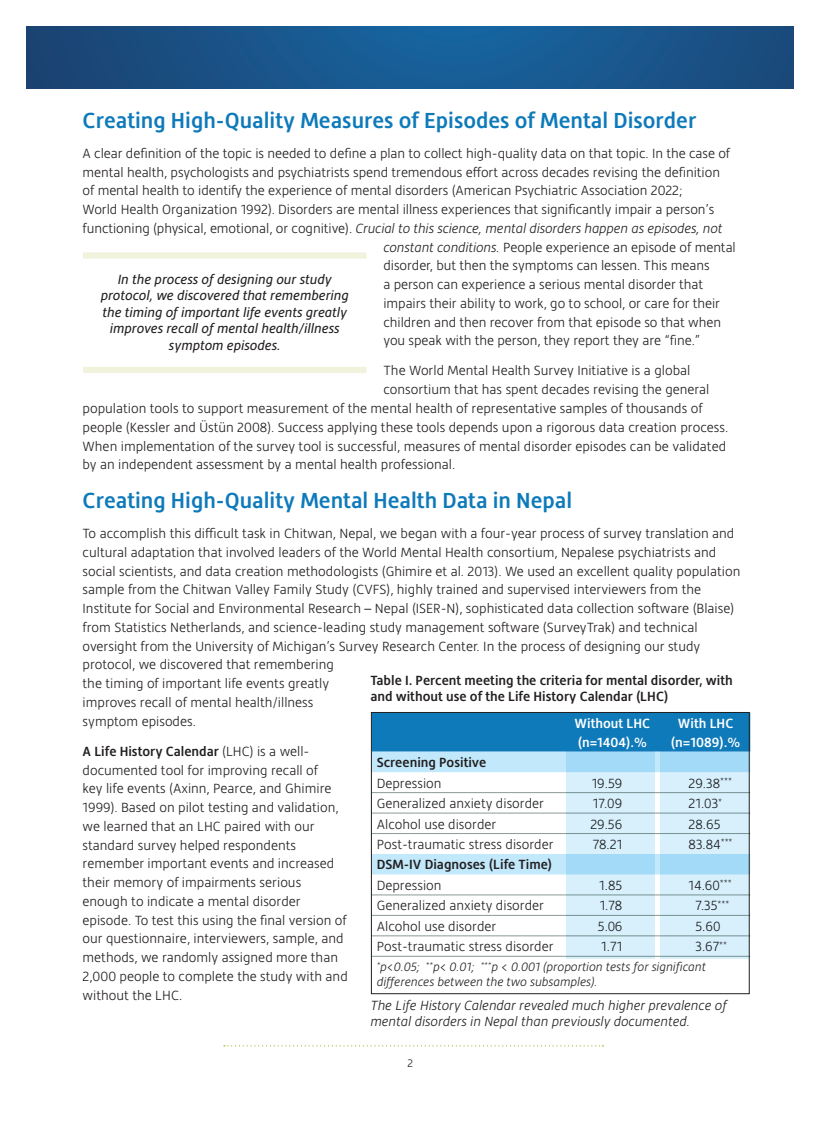
<style>
.page{position:relative;width:820px;height:1128px;background:#fff}
.page>*{position:absolute;margin:0;border:0;box-sizing:border-box;transform-origin:0 0}
.Article_title{font:500 22.5px "Hedley New";color:#0e7aba}
.body_text{font:300 13.75px/18.8px "Hedley New";color:#231f20}
.quote{font:italic 13.75px/16.5px "Hedley New";color:#231f20;text-align:center}
.body_text-2{font:italic 300 13.75px "Hedley New";letter-spacing:-.005em;color:#231f20}
.Captions{font:italic 300 13.75px/16.5px "Hedley New";color:#231f20}
.Table_title{font:500 13.75px/16.5px "Hedley New";color:#231f20}
.body_text-3{font:500 13.75px "Hedley New";color:#231f20}
.table_subhead{font:500 13.75px/18.8px "Hedley New";color:#fff}
.table_body{font:300 13.75px "Hedley New";color:#231f20}
.Captions-2{font:italic 300 12.5px/15px "Hedley New";color:#231f20}
.t1{font:300 11.25px "Hedley New";color:#231f20}
.s1{font-style:normal}
.s2{font-style:italic}
.s3{font-weight:500}
</style>
<div class="page">
<svg style="left:224px;top:1045px;width:379px;height:1px"></svg>
<svg style="left:26px;top:26px;width:767px;height:62px"></svg>
<div style="left:373px;top:714px;width:374px;height:37px;background:#0e7aba"></div>
<svg style="left:373px;top:751px;width:287px;height:123px"></svg>
<hr style="left:371px;top:894px;width:192px;height:1px;background:#8b9b93">
<hr style="left:563px;top:894px;width:97px;height:1px;background:#8b9b93">
<hr style="left:371px;top:915px;width:192px;height:1px;background:#8b9b93">
<hr style="left:563px;top:915px;width:97px;height:1px;background:#8b9b93">
<hr style="left:371px;top:955px;width:192px;height:1px;background:#8b9b93">
<hr style="left:563px;top:955px;width:97px;height:1px;background:#8b9b93">
<hr style="left:371px;top:792px;width:192px;height:1px;background:#8b9b93">
<hr style="left:563px;top:792px;width:97px;height:1px;background:#8b9b93">
<hr style="left:371px;top:812px;width:192px;height:1px;background:#8b9b93">
<hr style="left:563px;top:812px;width:97px;height:1px;background:#8b9b93">
<hr style="left:371px;top:833px;width:192px;height:1px;background:#8b9b93">
<hr style="left:563px;top:833px;width:97px;height:1px;background:#8b9b93">
<hr style="left:371px;top:935px;width:192px;height:1px;background:#8b9b93">
<hr style="left:563px;top:935px;width:97px;height:1px;background:#8b9b93">
<div style="left:371px;top:712px;width:378px;height:281px;border:1px solid #231f20"></div>
<svg style="left:566px;top:751px;width:88px;height:207px;fill:#d7f0fc"></svg>
<svg style="left:660px;top:751px;width:88px;height:207px;fill:#d7f0fc"></svg>
<div style="left:83px;top:252px;width:283px;height:7px;background:#f1f3dc"></div>
<div style="left:83px;top:367px;width:283px;height:6px;background:#f1f3dc"></div>
<div style="left:14px;top:557px;width:14px;height:14px;border:2px solid #fff;border-radius:50%"></div>
<h2 class="Article_title" style="left:82px;top:107px;width:615px">Creating High-Quality Measures of Episodes of Mental Disorder</h2>
<p class="body_text" style="left:82px;top:144px;width:648px">A clear definition of the topic is needed to define a plan to collect high-quality data on that topic. In the case of</p>
<p class="body_text" style="left:82px;top:162px;width:638px">mental health, psychologists and psychiatrists spend tremendous effort across decades revising the definition</p>
<p class="body_text" style="left:82px;top:181px;width:601px">of mental health to identify the experience of mental disorders (American Psychiatric Association 2022;</p>
<p class="body_text" style="left:82px;top:200px;width:632px">World Health Organization 1992). Disorders are mental illness experiences that significantly impair a person’s</p>
<p class="body_text-2" style="left:82px;top:220px;width:641px"><span class="s1">functioning (physical, emotional, or cognitive).</span> Crucial to this science, mental disorders happen as episodes, not</p>
<p class="body_text" style="left:383px;top:237px;width:354px"><span class="s2">constant conditions.</span> People experience an episode of mental</p>
<p class="body_text" style="left:383px;top:256px;width:327px">disorder, but then the symptoms can lessen. This means</p>
<p class="body_text" style="left:383px;top:275px;width:321px">a person can experience a serious mental disorder that</p>
<p class="body_text" style="left:383px;top:294px;width:338px">impairs their ability to work, go to school, or care for their</p>
<p class="body_text" style="left:383px;top:312px;width:339px">children and then recover from that episode so that when</p>
<p class="body_text" style="left:383px;top:331px;width:318px">you speak with the person, they report they are “fine.”</p>
<p class="body_text" style="left:383px;top:361px;width:308px">The World Mental Health Survey Initiative is a global</p>
<p class="body_text" style="left:383px;top:380px;width:327px">consortium that has spent decades revising the general</p>
<p class="body_text" style="left:82px;top:399px;width:621px">population tools to support measurement of the mental health of representative samples of thousands of</p>
<p class="body_text" style="left:82px;top:417px;width:647px">people (Kessler and Üstün 2008). Success applying these tools depends upon a rigorous data creation process.</p>
<p class="body_text" style="left:82px;top:436px;width:644px">When implementation of the survey tool is successful, measures of mental disorder episodes can be validated</p>
<p class="body_text" style="left:82px;top:455px;width:374px">by an independent assessment by a mental health professional.</p>
<p class="quote" style="left:101px;top:271px;width:249px">In the process of designing our study protocol, we discovered that remembering the timing of important life events greatly improves recall of mental health/illness symptom episodes.</p>
<h2 class="Article_title" style="left:82px;top:487px;width:491px">Creating High-Quality Mental Health Data in Nepal</h2>
<p class="body_text" style="left:82px;top:524px;width:659px">To accomplish this difficult task in Chitwan, Nepal, we began with a four-year process of survey translation and cultural adaptation that involved leaders of the World Mental Health consortium, Nepalese psychiatrists and social scientists, and data creation methodologists (Ghimire et al. 2013). We used an excellent quality population sample from the Chitwan Valley Family Study (CVFS), highly trained and supervised interviewers from the Institute for Social and Environmental Research – Nepal (ISER-N), sophisticated data collection software (Blaise) from Statistics Netherlands, and science-leading study management software (SurveyTrak) and technical oversight from the University of Michigan’s Survey Research Center. In the process of designing our study protocol, we discovered that remembering<br>the timing of important life events greatly<br>improves recall of mental health/illness<br>symptom episodes.</p>
<p class="body_text" style="left:82px;top:741px;width:266px"><span class="s3">A Life History Calendar</span> (LHC) is a well&shy;documented tool for improving recall of<br>key life events (Axinn, Pearce, and Ghimire 1999). Based on pilot testing and validation, we learned that an LHC paired with our standard survey helped respondents remember important events and increased their memory of impairments serious enough to indicate a mental disorder episode. To test this using the final version of our questionnaire, interviewers, sample, and methods, we randomly assigned more than 2,000 people to complete the study with and without the LHC.</p>
<p class="Table_title" style="left:370px;top:672px;width:364px">Table I. Percent meeting the criteria for mental disorder, with and without use of the Life History Calendar (LHC)</p>
<p class="table_subhead" style="left:574px;top:713px;width:77px">Without LHC (n=1404).%</p>
<p class="table_subhead" style="left:670px;top:713px;width:71px;text-align:center">With LHC (n=1089).%</p>
<p class="body_text-3" style="left:376px;top:754px;width:111px">Screening Positive</p>
<p class="table_body" style="left:376px;top:775px;width:66px">Depression</p>
<p class="body_text" style="left:591px;top:773px;width:32px">19.59</p>
<p class="body_text" style="left:688px;top:773px;width:45px">29.38<sup>***</sup></p>
<p class="body_text" style="left:376px;top:793px;width:169px">Generalized anxiety disorder</p>
<p class="body_text" style="left:592px;top:793px;width:31px">17.09</p>
<p class="body_text" style="left:688px;top:793px;width:35px">21.03<sup>*</sup></p>
<p class="body_text" style="left:376px;top:814px;width:121px">Alcohol use disorder</p>
<p class="body_text" style="left:590px;top:814px;width:33px">29.56</p>
<p class="body_text" style="left:688px;top:814px;width:33px">28.65</p>
<p class="body_text" style="left:376px;top:834px;width:178px">Post-traumatic stress disorder</p>
<p class="body_text" style="left:592px;top:834px;width:31px">78.21</p>
<p class="body_text" style="left:688px;top:834px;width:45px">83.84<sup>***</sup></p>
<p class="body_text-3" style="left:376px;top:856px;width:177px">DSM-IV Diagnoses (Life Time)</p>
<p class="body_text" style="left:376px;top:875px;width:66px">Depression</p>
<p class="body_text" style="left:599px;top:875px;width:24px">1.85</p>
<p class="body_text" style="left:688px;top:875px;width:45px">14.60<sup>***</sup></p>
<p class="body_text" style="left:376px;top:896px;width:169px">Generalized anxiety disorder</p>
<p class="body_text" style="left:599px;top:896px;width:24px">1.78</p>
<p class="body_text" style="left:695px;top:896px;width:35px">7.35<sup>***</sup></p>
<p class="body_text" style="left:376px;top:916px;width:121px">Alcohol use disorder</p>
<p class="body_text" style="left:597px;top:916px;width:26px">5.06</p>
<p class="body_text" style="left:695px;top:916px;width:26px">5.60</p>
<p class="body_text" style="left:376px;top:937px;width:178px">Post-traumatic stress disorder</p>
<p class="body_text" style="left:601px;top:937px;width:22px">1.71</p>
<p class="body_text" style="left:695px;top:937px;width:33px">3.67<sup>**</sup></p>
<p class="Captions-2" style="left:376px;top:959px;width:330px"><sup>*</sup>p&lt;0.05; <sup>**</sup>p&lt; 0.01; <sup>***</sup>p &lt; 0.001 (proportion tests for significant differences between the two subsamples).</p>
<p class="Captions" style="left:370px;top:996px;width:358px">The Life History Calendar revealed much higher prevalence of mental disorders in Nepal than previously documented.</p>
<p class="t1" style="left:407px;top:1056px;width:7px">2</p>
</div>
